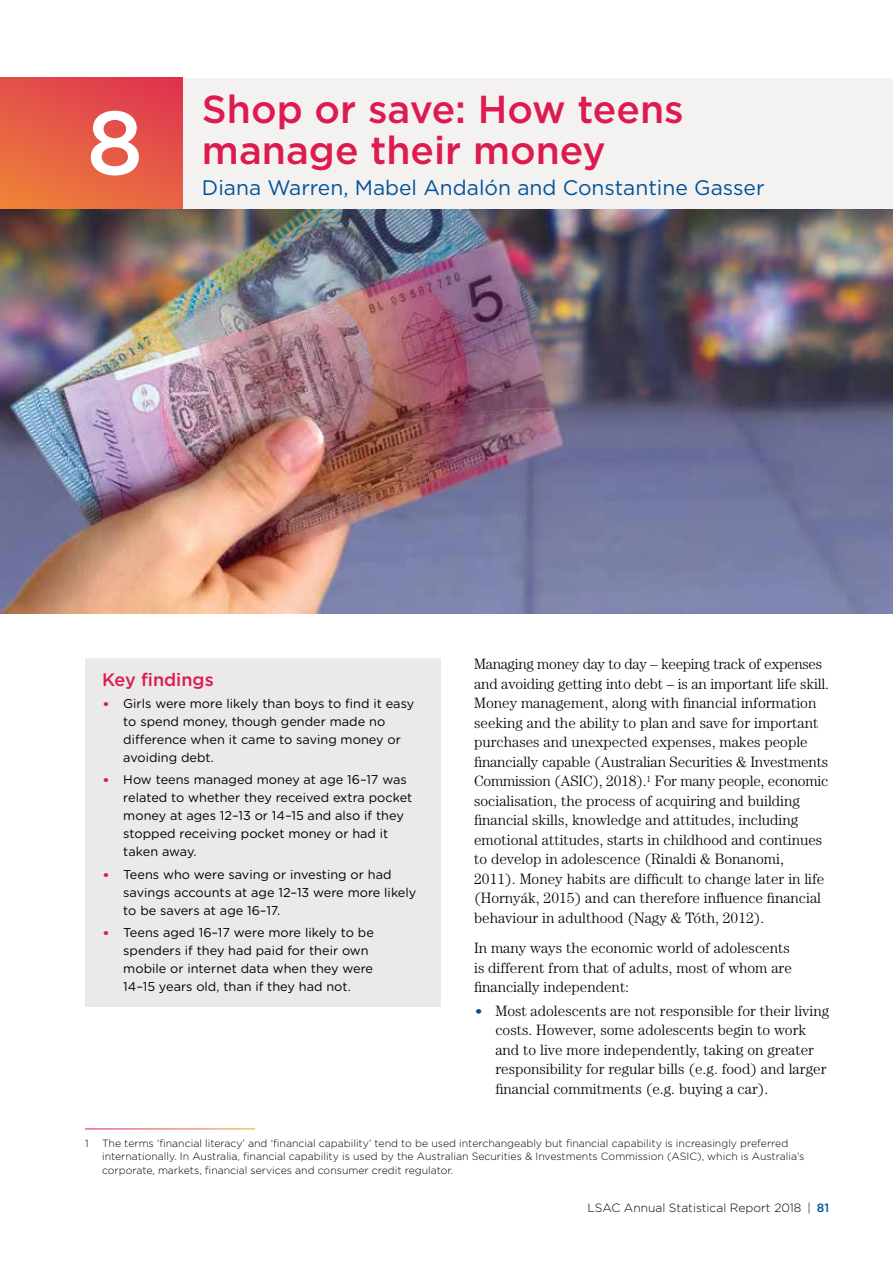
<style>
.page{position:relative;width:893px;height:1263px;background:#fff}
.page>*{position:absolute;margin:0;border:0;box-sizing:border-box;transform-origin:0 0}
.t1{font:500 90px "Gotham";color:#fff}
.t2{font:500 39px/40.5px "Gotham";color:#dd1b4f}
.t3{font:21px "Gotham";color:#00539b}
.t4{font:500 18px "Gotham";color:#dd1b4f}
.t5{font:300 15px/19.5px "Century Std";color:#000}
.t6{font:12.75px/18px "Gotham Rounded";color:#000}
.t7{font:300 12px "Gotham";color:#000}
.t8{font:300 10.5px/13.5px "Gotham";color:#000}
.s1{font-family:"Garamond";font-weight:300;color:#dd1b4f}
.s2{font-family:"Garamond";color:#00539b}
.s3{font-weight:500;color:#00539b}
</style>
<div class="page">
<svg style="left:0;top:78px;width:183px;height:131px;background:#e55a45"></svg>
<div style="left:183px;top:78px;width:710px;height:131px;background:#f3f2f1"></div>
<img style="left:0;top:209px;width:893px;height:404px">
<div style="left:85px;top:659px;width:355px;height:43px;background:#ebe9e9"></div>
<div style="left:85px;top:689px;width:355px;height:84px;background:#ebe9e9"></div>
<div style="left:85px;top:766px;width:355px;height:101px;background:#ebe9e9"></div>
<div style="left:85px;top:860px;width:355px;height:66px;background:#ebe9e9"></div>
<div style="left:85px;top:918px;width:355px;height:88px;background:#ebe9e9"></div>
<h1 class="t1" style="left:86px;top:84px;width:58px">8</h1>
<h2 class="t2" style="left:202px;top:89px;width:483px">Shop or save: How teens manage their money</h2>
<h3 class="t3" style="left:202px;top:174px;width:564px">Diana Warren, Mabel Andalón and Constantine Gasser</h3>
<p class="t4" style="left:102px;top:668px;width:113px">Key findings</p>
<p class="t6" style="left:123px;top:694px;width:293px;text-indent:-21px"><span class="s1">•</span> Girls were more likely than boys to find it easy to spend money, though gender made no difference when it came to saving money or avoiding debt.</p>
<p class="t6" style="left:123px;top:770px;width:291px;text-indent:-21px"><span class="s1">•</span> How teens managed money at age 16–17 was related to whether they received extra pocket money at ages 12–13 or 14–15 and also if they stopped receiving pocket money or had it taken away.</p>
<p class="t6" style="left:123px;top:864px;width:295px;text-indent:-21px"><span class="s1">•</span> Teens who were saving or investing or had savings accounts at age 12–13 were more likely to be savers at age 16–17.</p>
<p class="t6" style="left:123px;top:923px;width:252px;text-indent:-21px"><span class="s1">•</span> Teens aged 16–17 were more likely to be spenders if they had paid for their own mobile or internet data when they were 14–15 years old, than if they had not.</p>
<p class="t5" style="left:474px;top:654px;width:357px">Managing money day to day – keeping track of expenses and avoiding getting into debt – is an important life skill.<br>Money management, along with financial information seeking and the ability to plan and save for important purchases and unexpected expenses, makes people financially capable (Australian Securities &amp; Investments Commission (ASIC), 2018).<sup>1</sup> For many people, economic socialisation, the process of acquiring and building financial skills, knowledge and attitudes, including emotional attitudes, starts in childhood and continues to develop in adolescence (Rinaldi &amp; Bonanomi, 2011). Money habits are difficult to change later in life (Hornyák, 2015) and can therefore influence financial behaviour in adulthood (Nagy &amp; Tóth, 2012).</p>
<p class="t5" style="left:474px;top:938px;width:319px">In many ways the economic world of adolescents is different from that of adults, most of whom are financially independent:</p>
<p class="t5" style="left:495px;top:1001px;width:335px;text-indent:-21px"><span class="s2">•</span> Most adolescents are not responsible for their living costs. However, some adolescents begin to work and to live more independently, taking on greater responsibility for regular bills (e.g. food) and larger financial commitments (e.g. buying a car).</p>
<p class="t8" style="left:85px;top:1136px;width:5px">1</p>
<p class="t8" style="left:102px;top:1136px;width:704px">The terms ‘financial literacy’ and ‘financial capability’ tend to be used interchangeably but financial capability is increasingly preferred internationally. In Australia, financial capability is used by the Australian Securities &amp; Investments Commission (ASIC), which is Australia’s corporate, markets, financial services and consumer credit regulator.</p>
<p class="t7" style="left:588px;top:1200px;width:243px">LSAC Annual Statistical Report 2018 | <span class="s3">81</span></p>
</div>
